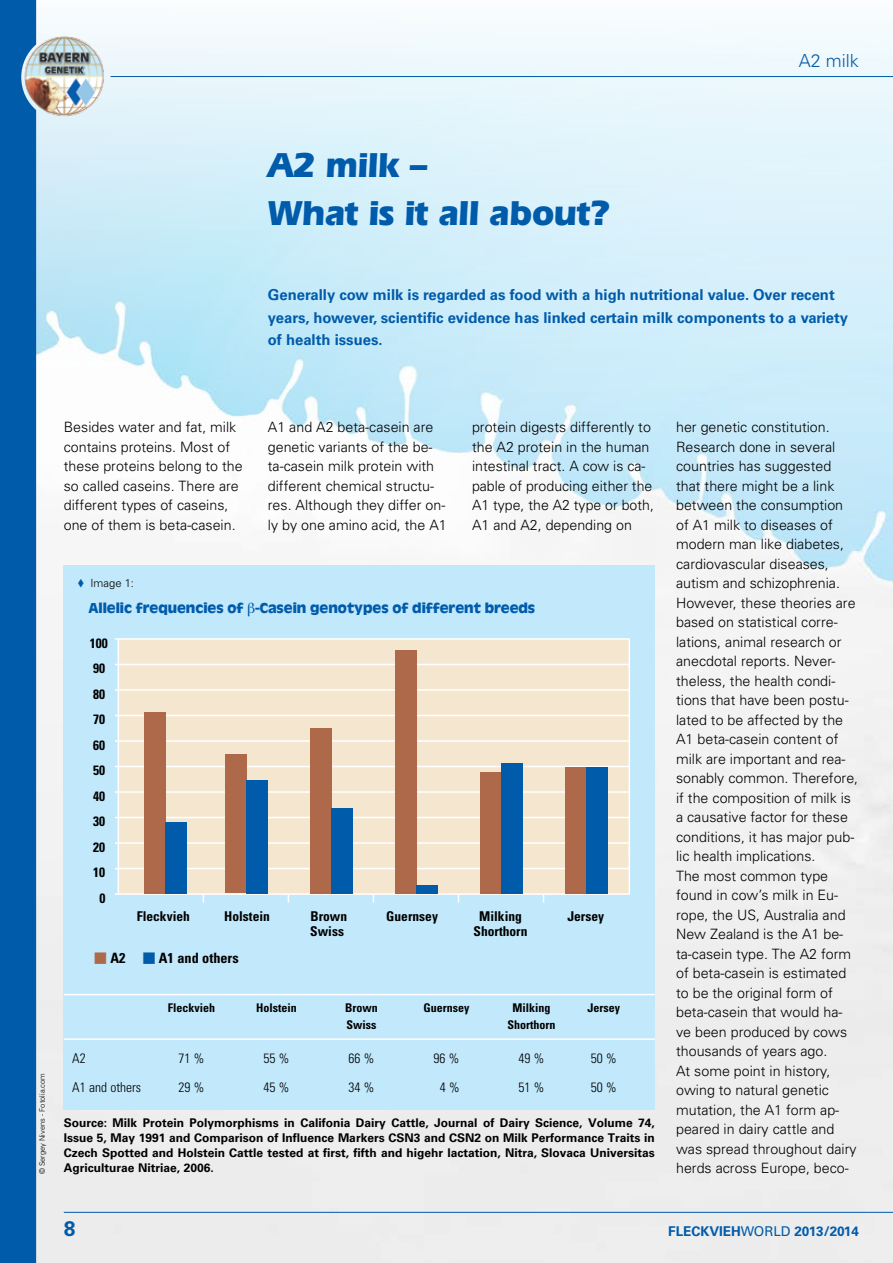
<style>
.page{position:relative;width:893px;height:1263px;background:#fff}
.page>*{position:absolute;margin:0;border:0;box-sizing:border-box;transform-origin:0 0}
.t1{font:700 36px/48px "Eras IT Cby BT";letter-spacing:-.01em;color:#005baa}
.t2{font:700 21px "Univers";color:#005baa}
.t3{font:300 18px "Univers";color:#005baa}
.t4{font:700 15px/22.5px "Univers";color:#005baa}
.t5{font:700 15px "Antique Olive T";color:#005baa}
.t6{font:300 14.25px/19.5px "Univers";color:#000}
.t7{font:700 condensed 14.25px "Univers";color:#000}
.t8{font:700 condensed 13.5px/25.5px "Univers";color:#000;text-align:center}
.t9{font:300 condensed 13.5px "Univers";color:#000}
.t10{font:700 13.5px "Univers";color:#005baa}
.t11{font:700 12px/15px "Univers";color:#000;text-align:justify}
.t12{font:700 condensed 12px "Univers";color:#000}
.t13{font:300 11.25px "Univers";color:#000}
.t14{font:300 7.5px "Univers";color:#000}
.s1{font-family:"Universal Newswith Comm Pi";font-weight:400;color:#005baa}
.s2{font-weight:400}
</style>
<div class="page">
<img style="left:36px;top:0;width:857px;height:1263px">
<hr style="left:111px;top:76px;width:782px;height:1px;background:#005baa">
<hr style="left:64px;top:1212px;width:829px;height:1px;background:#005baa">
<div style="left:0;top:0;width:36px;height:1263px;background:#005baa"></div>
<img style="left:21px;top:35px;width:85px;height:85px">
<div style="left:64px;top:625px;width:591px;height:485px;background:#c1e8fb"></div>
<hr style="left:64px;top:1038px;width:591px;height:2px;background:#fff">
<hr style="left:64px;top:994px;width:591px;height:1px;background:#fff">
<div style="left:118px;top:639px;width:511px;height:255px;background:#f5e6d0"></div>
<hr style="left:115px;top:638px;width:514px;height:2px;background:#fff">
<hr style="left:115px;top:664px;width:514px;height:1px;background:#fff">
<hr style="left:115px;top:689px;width:514px;height:2px;background:#fff">
<hr style="left:115px;top:715px;width:514px;height:1px;background:#fff">
<hr style="left:115px;top:740px;width:514px;height:2px;background:#fff">
<hr style="left:115px;top:766px;width:514px;height:1px;background:#fff">
<hr style="left:115px;top:791px;width:514px;height:2px;background:#fff">
<hr style="left:115px;top:817px;width:514px;height:1px;background:#fff">
<hr style="left:115px;top:842px;width:514px;height:2px;background:#fff">
<hr style="left:115px;top:868px;width:514px;height:1px;background:#fff">
<hr style="left:629px;top:639px;width:1px;height:255px;background:#fff">
<hr style="left:118px;top:639px;width:1px;height:255px;background:#fff">
<hr style="left:115px;top:893px;width:514px;height:2px;background:#fff">
<div style="left:145px;top:711px;width:21px;height:182px;background:#ad694a"></div>
<div style="left:166px;top:822px;width:21px;height:71px;background:#005baa"></div>
<div style="left:225px;top:754px;width:22px;height:139px;background:#ad694a"></div>
<div style="left:247px;top:780px;width:21px;height:113px;background:#005baa"></div>
<div style="left:310px;top:728px;width:22px;height:165px;background:#ad694a"></div>
<div style="left:332px;top:808px;width:21px;height:85px;background:#005baa"></div>
<div style="left:395px;top:650px;width:22px;height:243px;background:#ad694a"></div>
<div style="left:417px;top:885px;width:21px;height:8px;background:#005baa"></div>
<div style="left:480px;top:772px;width:22px;height:121px;background:#ad694a"></div>
<div style="left:502px;top:763px;width:21px;height:130px;background:#005baa"></div>
<div style="left:566px;top:767px;width:21px;height:126px;background:#ad694a"></div>
<div style="left:587px;top:767px;width:21px;height:126px;background:#005baa"></div>
<div style="left:64px;top:566px;width:591px;height:63px;background:#c1e8fb"></div>
<p class="t3" style="left:799px;top:50px;width:62px">A2 milk</p>
<h1 class="t1" style="left:268px;top:141px;width:343px">A2 milk –<br>What is it all about?</h1>
<p class="t4" style="left:268px;top:284px;width:582px">Generally cow milk is regarded as food with a high nutritional value. Over recent years, however, scientific evidence has linked certain milk components to a variety of health issues.</p>
<p class="t14" style="left:38px;top:1174px;width:103px;rotate:-90deg">© Sergey Nivens - Fotolia.com</p>
<p class="t6" style="left:64px;top:417px;width:180px">Besides water and fat, milk contains proteins. Most of these proteins belong to the so called caseins. There are different types of caseins, one of them is beta-casein.</p>
<p class="t6" style="left:268px;top:417px;width:180px">A1 and A2 beta-casein are genetic variants of the be&shy;ta-casein milk protein with different chemical structu&shy;res. Although they differ on&shy;ly by one amino acid, the A1</p>
<p class="t6" style="left:472px;top:417px;width:183px">protein digests differently to the A2 protein in the human intestinal tract. A cow is ca&shy;pable of producing either the<br>A1 type, the A2 type or both,<br>A1 and A2, depending on</p>
<p class="t6" style="left:676px;top:417px;width:184px">her genetic constitution.<br>Research done in several countries has suggested that there might be a link between the consumption of A1 milk to diseases of modern man like diabetes, cardiovascular diseases, autism and schizophrenia.<br>However, these theories are based on statistical corre&shy;lations, animal research or anecdotal reports. Never&shy;theless, the health condi&shy;tions that have been postu&shy;lated to be affected by the<br>A1 beta-casein content of milk are important and rea&shy;sonably common. Therefore, if the composition of milk is a causative factor for these conditions, it has major pub&shy;lic health implications.<br>The most common type found in cow’s milk in Eu&shy;rope, the US, Australia and<br>New Zealand is the A1 be&shy;ta-casein type. The A2 form of beta-casein is estimated to be the original form of beta-casein that would ha&shy;ve been produced by cows thousands of years ago.<br>At some point in history, owing to natural genetic mutation, the A1 form ap&shy;peared in dairy cattle and was spread throughout dairy herds across Europe, beco-</p>
<p class="t13" style="left:77px;top:576px;width:59px"><span class="s1">l</span> Image 1:</p>
<p class="t5" style="left:88px;top:599px;width:448px">Allelic frequencies of -Casein genotypes of different breeds</p>
<p class="t8" style="left:90px;top:630px;width:19px">100<br>90<br>80<br>70<br>60<br>50<br>40<br>30<br>20<br>10<br>0</p>
<p class="t8" style="left:137px;top:903px;width:55px">Fleckvieh</p>
<p class="t8" style="left:224px;top:903px;width:47px">Holstein</p>
<p class="t8" style="left:310px;top:903px;width:38px">Brown</p>
<p class="t8" style="left:386px;top:903px;width:53px">Guernsey</p>
<p class="t8" style="left:479px;top:903px;width:44px">Milking</p>
<p class="t8" style="left:567px;top:903px;width:38px">Jersey</p>
<p class="t8" style="left:310px;top:918px;width:35px">Swiss</p>
<p class="t8" style="left:473px;top:918px;width:55px">Shorthorn</p>
<p class="t7" style="left:110px;top:949px;width:17px">A2</p>
<p class="t7" style="left:159px;top:949px;width:81px">A1 and others</p>
<p class="t12" style="left:168px;top:1001px;width:49px">Fleckvieh</p>
<p class="t12" style="left:256px;top:1001px;width:42px">Holstein</p>
<p class="t12" style="left:345px;top:1001px;width:34px">Brown</p>
<p class="t12" style="left:423px;top:1001px;width:47px">Guernsey</p>
<p class="t12" style="left:512px;top:1001px;width:40px">Milking</p>
<p class="t12" style="left:587px;top:1001px;width:34px">Jersey</p>
<p class="t12" style="left:346px;top:1017px;width:31px">Swiss</p>
<p class="t12" style="left:507px;top:1017px;width:49px">Shorthorn</p>
<p class="t9" style="left:72px;top:1050px;width:15px">A2</p>
<p class="t9" style="left:178px;top:1050px;width:27px">71 %</p>
<p class="t9" style="left:263px;top:1050px;width:27px">55 %</p>
<p class="t9" style="left:349px;top:1050px;width:27px">66 %</p>
<p class="t9" style="left:434px;top:1050px;width:27px">96 %</p>
<p class="t9" style="left:519px;top:1050px;width:27px">49 %</p>
<p class="t9" style="left:591px;top:1050px;width:27px">50 %</p>
<p class="t9" style="left:72px;top:1079px;width:70px">A1 and others</p>
<p class="t9" style="left:178px;top:1079px;width:27px">29 %</p>
<p class="t9" style="left:263px;top:1079px;width:27px">45 %</p>
<p class="t9" style="left:349px;top:1079px;width:27px">34 %</p>
<p class="t9" style="left:440px;top:1079px;width:21px">4 %</p>
<p class="t9" style="left:519px;top:1079px;width:27px">51 %</p>
<p class="t9" style="left:591px;top:1079px;width:27px">50 %</p>
<p class="t11" style="left:64px;top:1116px;width:593px">Source: Milk Protein Polymorphisms in Califonia Dairy Cattle, Journal of Dairy Science, Volume 74, Issue 5, May 1991 and Comparison of Influence Markers CSN3 and CSN2 on Milk Performance Traits in Czech Spotted and Holstein Cattle tested at first, fifth and higehr lactation, Nitra, Slovaca Universitas Agriculturae Nitriae, 2006.</p>
<h2 class="t2" style="left:64px;top:1216px;width:13px">8</h2>
<p class="t10" style="left:668px;top:1223px;width:192px">FLECKVIEH<span class="s2">WORLD</span> 2013/2014</p>
</div>
